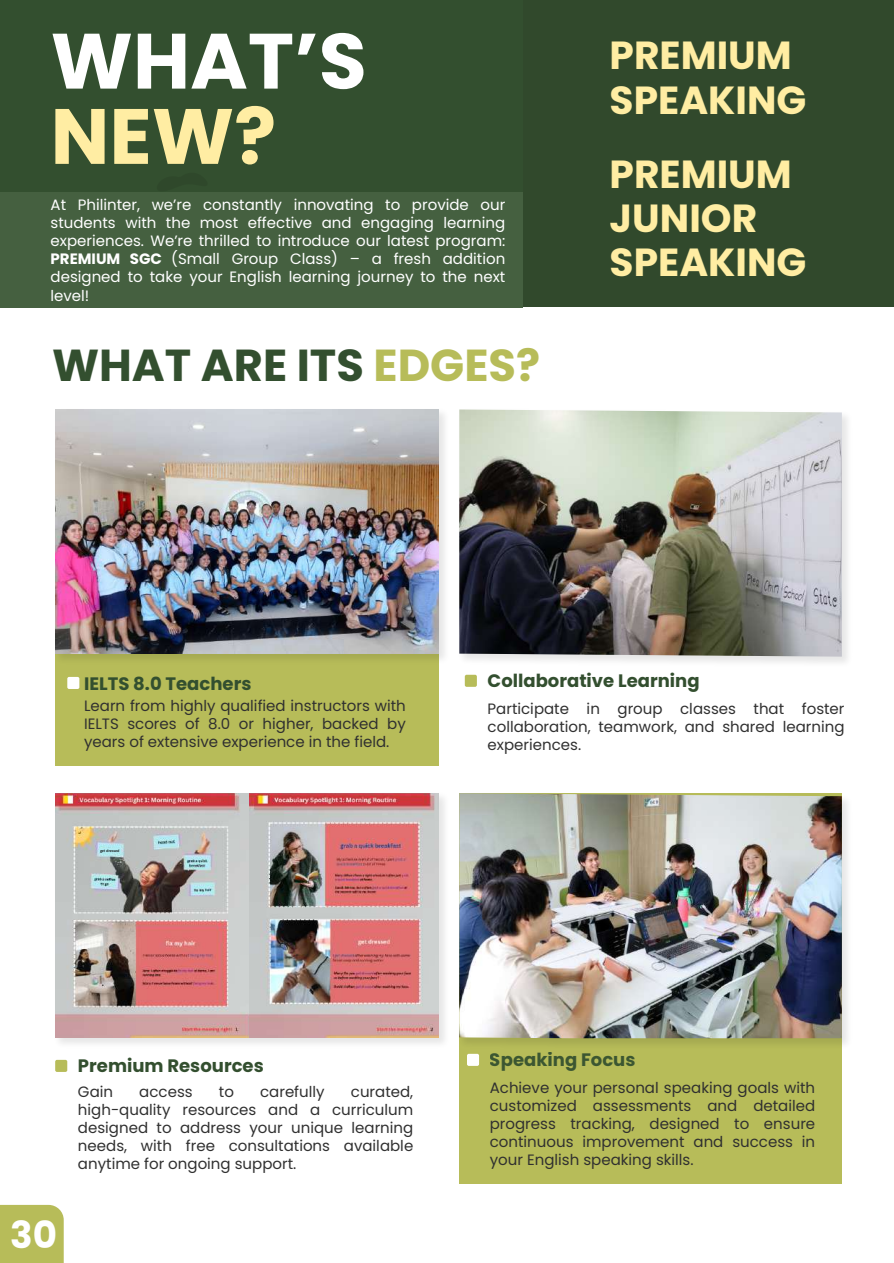
<style>
.page{position:relative;width:894px;height:1263px;background:#fff}
.page>*{position:absolute;margin:0;border:0;box-sizing:border-box;transform-origin:0 0}
.t1{font:700 78.15px "Poppins";color:#fff}
.t2{font:700 78.15px "Poppins";color:#ffeda3}
.t3{font:700 44.7px "Poppins";color:#334f2f}
.t4{font:700 39.15px/44.1px "Poppins";color:#ffeda3}
.t5{font:700 37.35px "Poppins";color:#fff}
.t6{font:700 18px "Poppins";color:#334f2f}
.t7{font:15px/18px "Poppins";color:#303030;text-align:justify}
.t8{font:15px/18px "Poppins";color:#fff;text-align:justify}
.t9{font:500 3.6px "Noto Sans HK";color:#000}
.s1{font-weight:700}
.s2{color:#b7bc59}
</style>
<div class="page">
<div style="left:55px;top:409px;width:384px;height:357px;background:#b7bc59"></div>
<div style="left:459px;top:793px;width:382px;height:391px;background:#b7bc59"></div>
<div style="left:1px;top:0;width:892px;height:192px;background:#334f2f"></div>
<div style="left:1px;top:192px;width:521px;height:115px;background:#456040"></div>
<div style="left:67px;top:677px;width:12px;height:12px;background:#fff;border-radius:2px"></div>
<div style="left:464px;top:675px;width:12px;height:12px;background:#b7bc59;border-radius:2px"></div>
<div style="left:55px;top:1059px;width:12px;height:13px;background:#b7bc59;border-radius:2px"></div>
<div style="left:467px;top:1053px;width:12px;height:12px;background:#fff;border-radius:2px"></div>
<img style="left:55px;top:413px;width:390px;height:247px">
<img style="left:55px;top:409px;width:384px;height:244px">
<img style="left:463px;top:412px;width:385px;height:251px">
<img style="left:459px;top:409px;width:382px;height:247px">
<div style="left:522px;top:0;width:371px;height:307px;background:#31492c"></div>
<img style="left:464px;top:793px;width:384px;height:261px">
<img style="left:459px;top:793px;width:382px;height:245px">
<img style="left:55px;top:793px;width:384px;height:244px">
<div style="left:99px;top:848px;width:22px;height:5px;background:#b3ebf2"></div>
<div style="left:0;top:1204px;width:64px;height:59px;background:#b7bc59"></div>
<h1 class="t1" style="left:51px;top:16px;width:317px">WHAT’S</h1>
<h1 class="t2" style="left:51px;top:91px;width:227px">NEW?</h1>
<p class="t8" style="left:51px;top:196px;width:456px">At Philinter, we’re constantly innovating to provide our students with the most effective and engaging learning experiences. We’re thrilled to introduce our latest program:<br><span class="s1">PREMIUM SGC</span> (Small Group Class) – a fresh addition designed to take your English learning journey to the next level!</p>
<h2 class="t3" style="left:52px;top:340px;width:489px">WHAT ARE ITS <span class="s2">EDGES?</span></h2>
<h3 class="t4" style="left:609px;top:34px;width:198px">PREMIUM<br>SPEAKING</h3>
<h3 class="t4" style="left:609px;top:152px;width:198px">PREMIUM<br>JUNIOR<br>SPEAKING</h3>
<p class="t6" style="left:84px;top:673px;width:169px">IELTS 8.0 Teachers</p>
<p class="t7" style="left:84px;top:697px;width:323px">Learn from highly qualified instructors with IELTS scores of 8.0 or higher, backed by years of extensive experience in the field.</p>
<p class="t9" style="left:100px;top:848px;width:21px;rotate:3deg">get dressed</p>
<p class="t6" style="left:487px;top:670px;width:213px">Collaborative Learning</p>
<p class="t7" style="left:487px;top:700px;width:358px">Participate in group classes that foster collaboration, teamwork, and shared learning experiences.</p>
<h3 class="t5" style="left:10px;top:1213px;width:48px">30</h3>
<p class="t6" style="left:78px;top:1055px;width:187px">Premium Resources</p>
<p class="t7" style="left:78px;top:1082px;width:37px">Gain</p>
<p class="t7" style="left:139px;top:1082px;width:55px">access</p>
<p class="t7" style="left:219px;top:1082px;width:17px">to</p>
<p class="t7" style="left:260px;top:1082px;width:66px">carefully</p>
<p class="t7" style="left:78px;top:1082px;width:337px;text-indent:273px">curated, high-quality resources and a curriculum designed to address your unique learning needs, with free consultations available anytime for ongoing support.</p>
<p class="t6" style="left:489px;top:1049px;width:147px">Speaking Focus</p>
<p class="t7" style="left:489px;top:1079px;width:327px">Achieve your personal speaking goals with customized assessments and detailed progress tracking, designed to ensure continuous improvement and success in your English speaking skills.</p>
</div>
